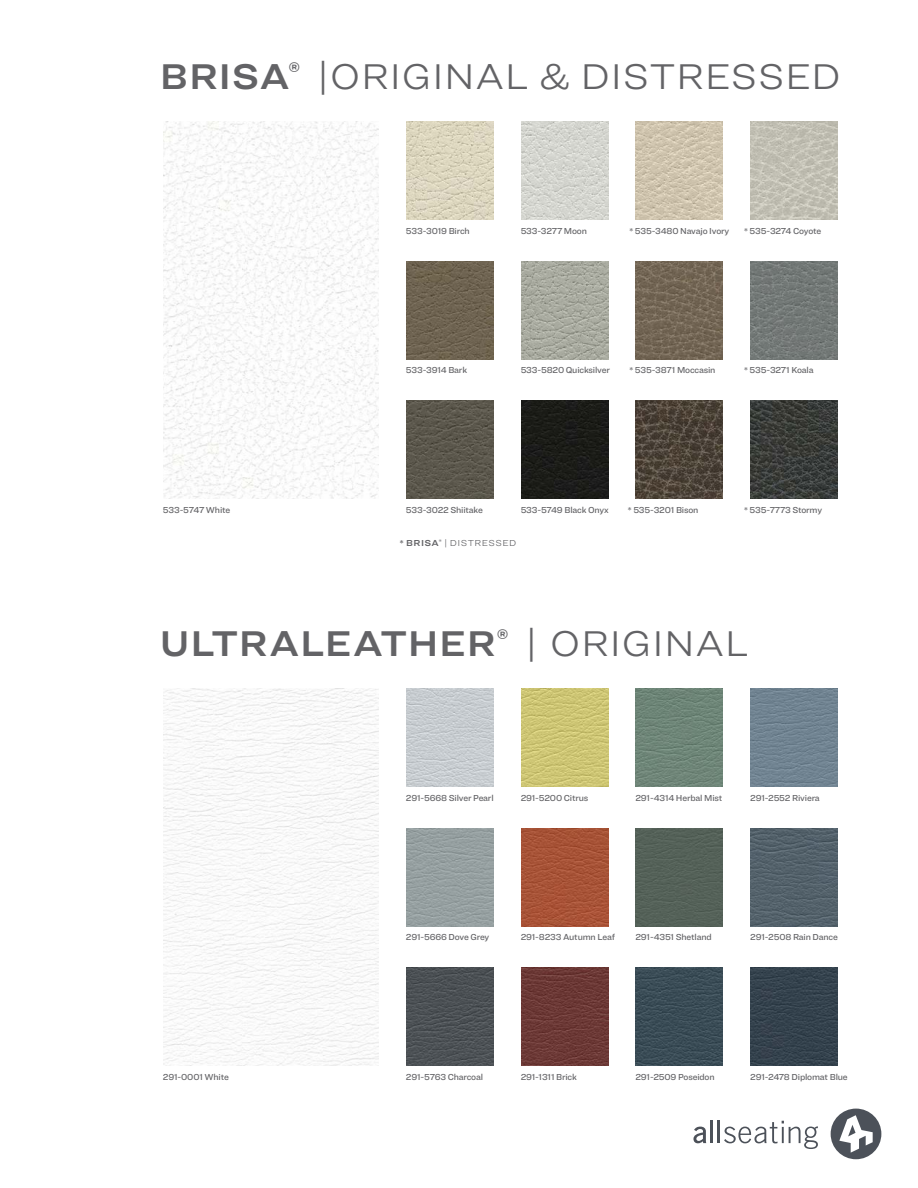
<style>
.page{position:relative;width:918px;height:1188px;background:#fff}
.page>*{position:absolute;margin:0;border:0;box-sizing:border-box;transform-origin:0 0}
.t1{font:300 37.2px "Ringside Wide";letter-spacing:.01em;color:#636366}
.t2{font:37.2px "Ringside Wide Semi";letter-spacing:.01em;color:#636366}
.t3{font:500 9px "Ringside";letter-spacing:-.02em;color:#636366}
.t4{font:300 9px "Ringside Wide";letter-spacing:.045em;color:#636366}
.s1{font-family:"Ringside Wide Semi";font-weight:400}
.s2{font-family:"Ringside"}
.s3{font-family:"Ringside Wide";font-weight:300}
</style>
<div class="page">
<svg style="left:831px;top:1109px;width:50px;height:50px"></svg>
<svg style="left:693px;top:1127px;width:13px;height:16px"></svg>
<hr style="left:710px;top:1121px;width:3px;height:22px;background:#4c5159">
<hr style="left:717px;top:1121px;width:3px;height:22px;background:#4c5159">
<svg style="left:724px;top:1121px;width:94px;height:28px"></svg>
<img style="left:163px;top:688px;width:216px;height:378px">
<img style="left:406px;top:688px;width:87px;height:99px">
<img style="left:521px;top:688px;width:87px;height:99px">
<img style="left:636px;top:688px;width:87px;height:99px">
<img style="left:751px;top:688px;width:87px;height:99px">
<img style="left:406px;top:828px;width:87px;height:98px">
<img style="left:521px;top:828px;width:87px;height:98px">
<div style="left:636px;top:828px;width:87px;height:98px;background:#546158"></div>
<img style="left:751px;top:828px;width:87px;height:98px">
<img style="left:406px;top:968px;width:87px;height:98px">
<img style="left:521px;top:968px;width:87px;height:98px">
<img style="left:636px;top:968px;width:87px;height:98px">
<img style="left:751px;top:968px;width:87px;height:98px">
<img style="left:163px;top:122px;width:216px;height:377px">
<img style="left:406px;top:122px;width:87px;height:98px">
<img style="left:521px;top:122px;width:87px;height:98px">
<img style="left:636px;top:122px;width:87px;height:98px">
<img style="left:751px;top:122px;width:87px;height:98px">
<img style="left:406px;top:261px;width:87px;height:98px">
<img style="left:521px;top:261px;width:87px;height:98px">
<img style="left:636px;top:261px;width:87px;height:98px">
<img style="left:751px;top:261px;width:87px;height:98px">
<img style="left:406px;top:401px;width:87px;height:98px">
<img style="left:521px;top:401px;width:87px;height:98px">
<img style="left:636px;top:401px;width:87px;height:98px">
<img style="left:751px;top:401px;width:87px;height:98px">
<p class="t1" style="left:160px;top:49px;width:683px"><span class="s1">BRISA</span><sup>®</sup> |ORIGINAL &amp; DISTRESSED</p>
<p class="t3" style="left:163px;top:503px;width:69px">533-5747 White</p>
<p class="t3" style="left:406px;top:224px;width:65px">533-3019 Birch</p>
<p class="t3" style="left:521px;top:224px;width:68px">533-3277 Moon</p>
<p class="t3" style="left:629px;top:224px;width:101px">* 535-3480 Navajo Ivory</p>
<p class="t3" style="left:744px;top:224px;width:79px">* 535-3274 Coyote</p>
<p class="t3" style="left:406px;top:364px;width:63px">533-3914 Bark</p>
<p class="t3" style="left:521px;top:364px;width:91px">533-5820 Quicksilver</p>
<p class="t3" style="left:629px;top:364px;width:88px">* 535-3871 Moccasin</p>
<p class="t3" style="left:744px;top:364px;width:71px">* 535-3271 Koala</p>
<p class="t3" style="left:406px;top:503px;width:79px">533-3022 Shiitake</p>
<p class="t3" style="left:521px;top:503px;width:89px">533-5749 Black Onyx</p>
<p class="t4" style="left:400px;top:537px;width:118px"><span class="s1">* BRISA</span><sup>®</sup> <span class="s2">|</span> DISTRESSED</p>
<p class="t3" style="left:628px;top:503px;width:72px">* 535-3201 Bison</p>
<p class="t3" style="left:744px;top:503px;width:80px">* 535-7773 Stormy</p>
<p class="t2" style="left:160px;top:615px;width:590px">ULTRALEATHER<sup>®</sup> <span class="s3">| ORIGINAL</span></p>
<p class="t3" style="left:163px;top:1070px;width:68px">291-0001 White</p>
<p class="t3" style="left:406px;top:791px;width:89px">291-5668 Silver Pearl</p>
<p class="t3" style="left:521px;top:791px;width:69px">291-5200 Citrus</p>
<p class="t3" style="left:635px;top:791px;width:88px">291-4314 Herbal Mist</p>
<p class="t3" style="left:750px;top:791px;width:71px">291-2552 Riviera</p>
<p class="t3" style="left:406px;top:931px;width:85px">291-5666 Dove Grey</p>
<p class="t3" style="left:521px;top:931px;width:96px">291-8233 Autumn Leaf</p>
<p class="t3" style="left:635px;top:931px;width:78px">291-4351 Shetland</p>
<p class="t3" style="left:750px;top:931px;width:89px">291-2508 Rain Dance</p>
<p class="t3" style="left:406px;top:1070px;width:79px">291-5763 Charcoal</p>
<p class="t3" style="left:521px;top:1070px;width:58px">291-1311 Brick</p>
<p class="t3" style="left:635px;top:1070px;width:81px">291-2509 Poseidon</p>
<p class="t3" style="left:750px;top:1070px;width:99px">291-2478 Diplomat Blue</p>
</div>
